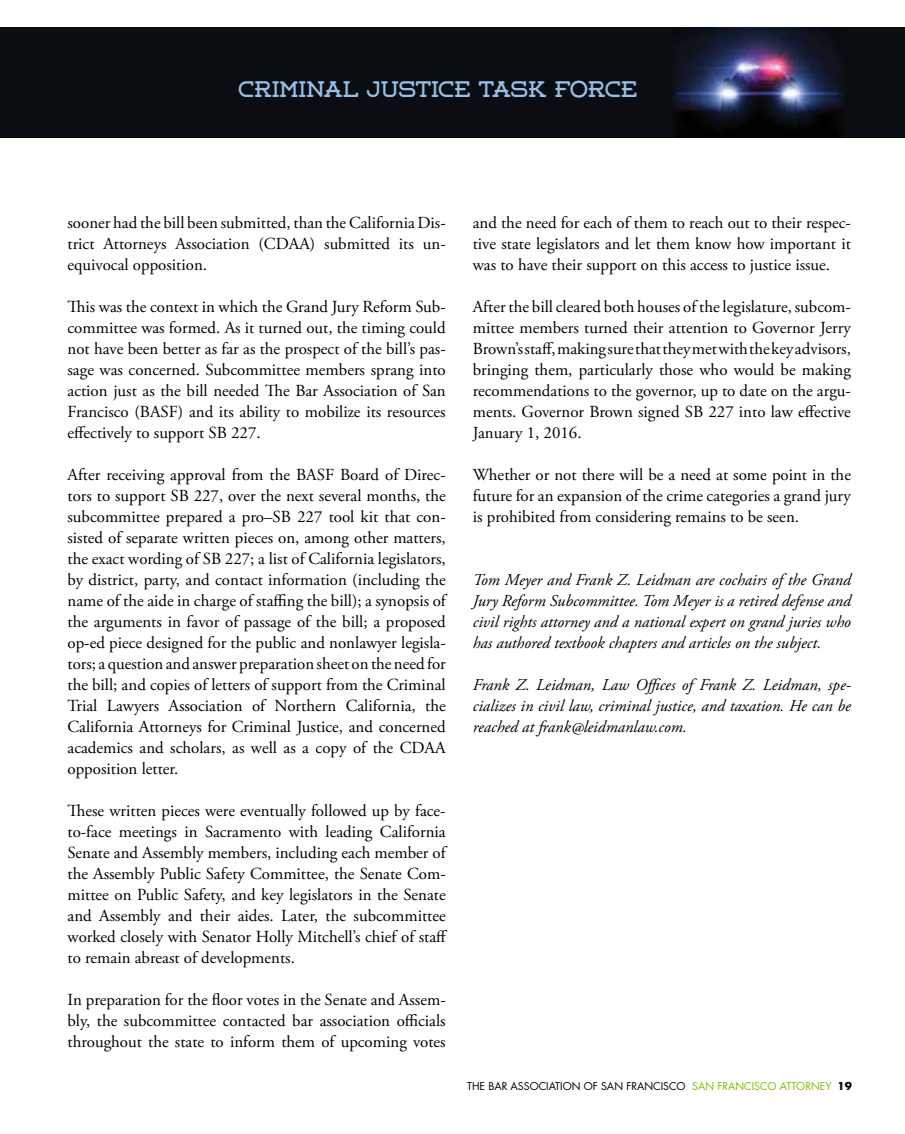
<style>
.page{position:relative;width:905px;height:1134px;background:#fff}
.page>*{position:absolute;margin:0;border:0;box-sizing:border-box;transform-origin:0 0}
.t1{font:22.5px "Weston Free";color:#96c0e6}
.t2{font:16.8px/21px "Adobe Garamond Pro";color:#000;text-align:justify}
.t3{font:italic 16.5px/21px "Adobe Garamond Pro";color:#000;text-align:justify}
.t4{font:10.5px "Futura Std";color:#000}
.s1{font-family:"Futura"}
.s2{color:#82bc00}
.s3{font-weight:700}
</style>
<div class="page">
<img style="left:0;top:27px;width:904px;height:110px">
<h1 class="t1" style="left:238px;top:76px;width:400px">CRIMINAL JUSTICE TASK FORCE</h1>
<p class="t2" style="left:68px;top:213px;width:380px">sooner had the bill been submitted, than the California Dis&shy;trict Attorneys Association (CDAA) submitted its un&shy;equivocal opposition.</p>
<p class="t2" style="left:68px;top:297px;width:380px">This was the context in which the Grand Jury Reform Sub&shy;committee was formed. As it turned out, the timing could not have been better as far as the prospect of the bill’s pas&shy;sage was concerned. Subcommittee members sprang into action just as the bill needed The Bar Association of San Francisco (BASF) and its ability to mobilize its resources effectively to support SB 227.</p>
<p class="t2" style="left:68px;top:465px;width:380px">After receiving approval from the BASF Board of Direc&shy;tors to support SB 227, over the next several months, the subcommittee prepared a pro–SB 227 tool kit that con&shy;sisted of separate written pieces on, among other matters, the exact wording of SB 227; a list of California legislators, by district, party, and contact information (including the name of the aide in charge of staffing the bill); a synopsis of the arguments in favor of passage of the bill; a proposed op-ed piece designed for the public and nonlawyer legisla&shy;tors; a question and answer preparation sheet on the need for the bill; and copies of letters of support from the Criminal Trial Lawyers Association of Northern California, the California Attorneys for Criminal Justice, and concerned academics and scholars, as well as a copy of the CDAA opposition letter.</p>
<p class="t2" style="left:68px;top:801px;width:381px">These written pieces were eventually followed up by face&shy;to-face meetings in Sacramento with leading California Senate and Assembly members, including each member of the Assembly Public Safety Committee, the Senate Com&shy;mittee on Public Safety, and key legislators in the Senate and Assembly and their aides. Later, the subcommittee worked closely with Senator Holly Mitchell’s chief of staff to remain abreast of developments.</p>
<p class="t2" style="left:68px;top:990px;width:380px">In preparation for the floor votes in the Senate and Assem&shy;bly, the subcommittee contacted bar association officials throughout the state to inform them of upcoming votes</p>
<p class="t2" style="left:472px;top:213px;width:380px">and the need for each of them to reach out to their respec&shy;tive state legislators and let them know how important it was to have their support on this access to justice issue.</p>
<p class="t2" style="left:472px;top:297px;width:380px">After the bill cleared both houses of the legislature, subcom&shy;mittee members turned their attention to Governor Jerry Brown’s staff, making sure that they met with the key advisors, bringing them, particularly those who would be making recommendations to the governor, up to date on the argu&shy;ments. Governor Brown signed SB 227 into law effective January 1, 2016.</p>
<p class="t2" style="left:473px;top:465px;width:380px">Whether or not there will be a need at some point in the future for an expansion of the crime categories a grand jury is prohibited from considering remains to be seen.</p>
<p class="t3" style="left:472px;top:570px;width:380px">Tom Meyer and Frank Z. Leidman are cochairs of the Grand Jury Reform Subcommittee. Tom Meyer is a retired defense and civil rights attorney and a national expert on grand juries who has authored textbook chapters and articles on the subject.</p>
<p class="t3" style="left:472px;top:675px;width:380px">Frank Z. Leidman, Law Offices of Frank Z. Leidman, spe&shy;cializes in civil law, criminal justice, and taxation. He can be reached at frank@leidmanlaw.com.</p>
<p class="t4" style="left:467px;top:1080px;width:386px"><span class="s1">T</span>HE BAR ASSOCIATION OF SAN FRANCISCO <span class="s2">SAN FRANCISCO ATTORNEY</span> <span class="s3">19</span></p>
</div>
